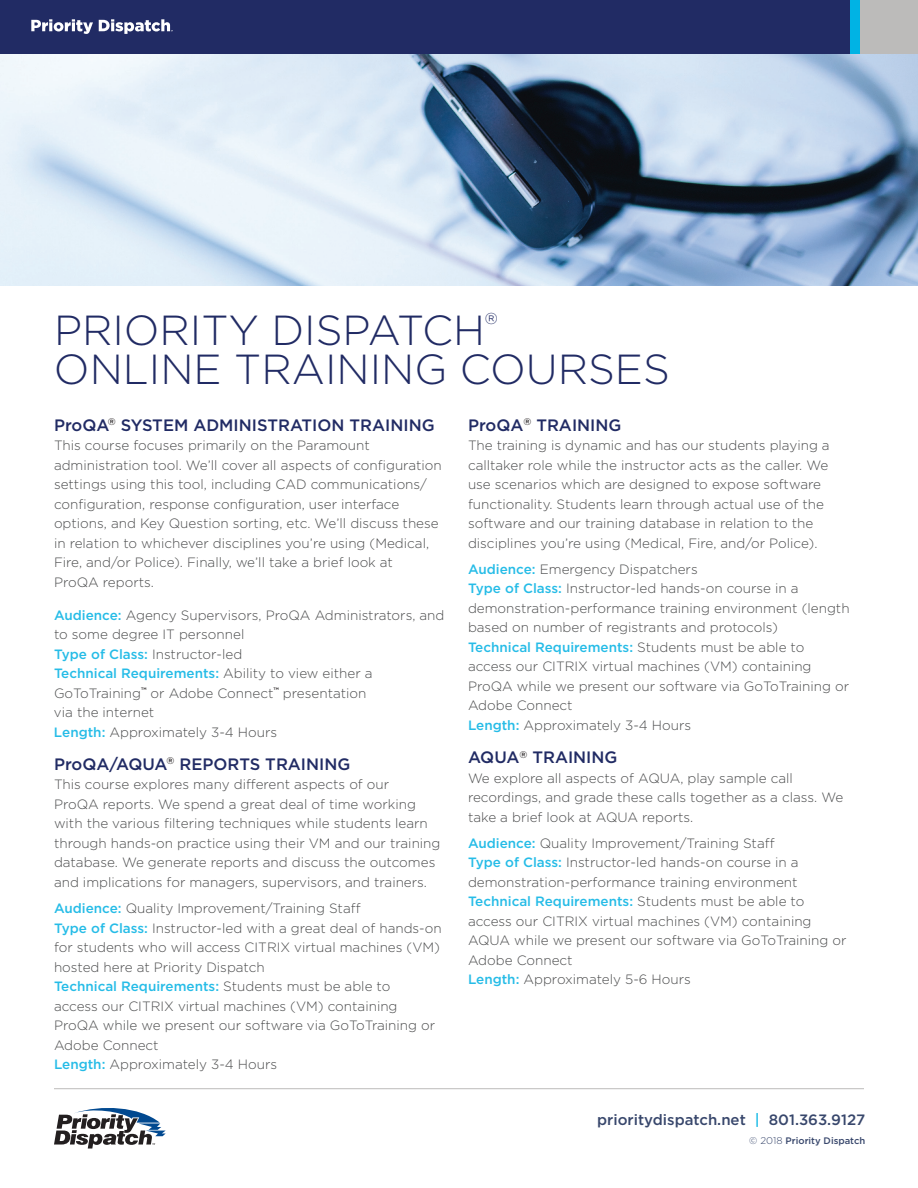
<style>
.page{position:relative;width:918px;height:1188px;background:#fff}
.page>*{position:absolute;margin:0;border:0;box-sizing:border-box;transform-origin:0 0}
.t1{font:300 42px "Gotham HTF";color:#212b64}
.t2{font:500 16.5px "Gotham HTF";color:#212b64}
.t3{font:300 15.75px "Gotham HTF";color:#212b64}
.t4{font:500 15px "Gotham";color:#38476c}
.t5{font:300 13.5px/19.5px "Gotham HTF";color:#4b4c4d}
.t6{font:500 9.45px "Gotham";color:#38476c}
.s1{font-weight:500;color:#26bce7}
.s2{color:#1bbbe6}
.s3{font-weight:300;font-size:9.9px}
</style>
<div class="page">
<img style="left:0;top:54px;width:918px;height:231px">
<svg style="left:54px;top:1108px;width:112px;height:41px"></svg>
<hr style="left:54px;top:1088px;width:810px;height:1px;background:#bcbbba">
<div style="left:810px;top:0;width:108px;height:54px;background:#bcbbba"></div>
<div style="left:768px;top:0;width:92px;height:54px;background:#00b3e4"></div>
<div style="left:0;top:0;width:850px;height:54px;background:#212b64"></div>
<svg style="left:31px;top:19px;width:62px;height:15px"></svg>
<svg style="left:99px;top:19px;width:74px;height:15px"></svg>
<h1 class="t1" style="left:54px;top:307px;width:432px">PRIORITY DISPATCH</h1>
<p class="t3" style="left:485px;top:310px;width:15px">®</p>
<h1 class="t1" style="left:54px;top:346px;width:618px">ONLINE TRAINING COURSES</h1>
<p class="t2" style="left:54px;top:415px;width:382px">ProQA<sup>®</sup> SYSTEM ADMINISTRATION TRAINING</p>
<p class="t5" style="left:54px;top:435px;width:389px">This course focuses primarily on the Paramount administration tool. We’ll cover all aspects of configuration settings using this tool, including CAD communications/ configuration, response configuration, user interface options, and Key Question sorting, etc. We’ll discuss these in relation to whichever disciplines you’re using (Medical, Fire, and/or Police). Finally, we’ll take a brief look at<br>ProQA reports.</p>
<p class="t5" style="left:54px;top:605px;width:392px"><span class="s1">Audience:</span> Agency Supervisors, ProQA Administrators, and to some degree IT personnel<br><span class="s1">Type of Class:</span> Instructor-led<br><span class="s1">Technical Requirements:</span> Ability to view either a GoToTraining<sup>™</sup> or Adobe Connect<sup>™</sup> presentation<br>via the internet<br><span class="s1">Length:</span> Approximately 3-4 Hours</p>
<p class="t2" style="left:54px;top:755px;width:298px">ProQA/AQUA<sup>®</sup> REPORTS TRAINING</p>
<p class="t5" style="left:54px;top:775px;width:388px">This course explores many different aspects of our<br>ProQA reports. We spend a great deal of time working with the various filtering techniques while students learn through hands-on practice using their VM and our training database. We generate reports and discuss the outcomes and implications for managers, supervisors, and trainers.</p>
<p class="t5" style="left:54px;top:898px;width:389px"><span class="s1">Audience:</span> Quality Improvement/Training Staff<br><span class="s1">Type of Class:</span> Instructor-led with a great deal of hands-on for students who will access CITRIX virtual machines (VM) hosted here at Priority Dispatch<br><span class="s1">Technical Requirements:</span> Students must be able to<br>access our CITRIX virtual machines (VM) containing ProQA while we present our software via GoToTraining or Adobe Connect<br><span class="s1">Length:</span> Approximately 3-4 Hours</p>
<p class="t2" style="left:468px;top:415px;width:155px">ProQA<sup>®</sup> TRAINING</p>
<p class="t5" style="left:468px;top:435px;width:363px">The training is dynamic and has our students playing a calltaker role while the instructor acts as the caller. We use scenarios which are designed to expose software functionality. Students learn through actual use of the software and our training database in relation to the disciplines you’re using (Medical, Fire, and/or Police).</p>
<p class="t5" style="left:468px;top:559px;width:383px"><span class="s1">Audience:</span> Emergency Dispatchers<br><span class="s1">Type of Class:</span> Instructor-led hands-on course in a demonstration-performance training environment (length based on number of registrants and protocols)<br><span class="s1">Technical Requirements:</span> Students must be able to access our CITRIX virtual machines (VM) containing ProQA while we present our software via GoToTraining or Adobe Connect<br><span class="s1">Length:</span> Approximately 3-4 Hours</p>
<p class="t2" style="left:468px;top:748px;width:151px">AQUA<sup>®</sup> TRAINING</p>
<p class="t5" style="left:468px;top:768px;width:377px">We explore all aspects of AQUA, play sample call recordings, and grade these calls together as a class. We take a brief look at AQUA reports.</p>
<p class="t5" style="left:468px;top:833px;width:380px"><span class="s1">Audience:</span> Quality Improvement/Training Staff<br><span class="s1">Type of Class:</span> Instructor-led hands-on course in a demonstration-performance training environment <span class="s1">Technical Requirements:</span> Students must be able to access our CITRIX virtual machines (VM) containing AQUA while we present our software via GoToTraining or Adobe Connect<br><span class="s1">Length:</span> Approximately 5-6 Hours</p>
<p class="t4" style="left:597px;top:1110px;width:270px">prioritydispatch.net <span class="s2">|</span> 801.363.9127</p>
<p class="t6" style="left:749px;top:1134px;width:118px"><span class="s3">© 2018</span> Priority Dispatch</p>
</div>
